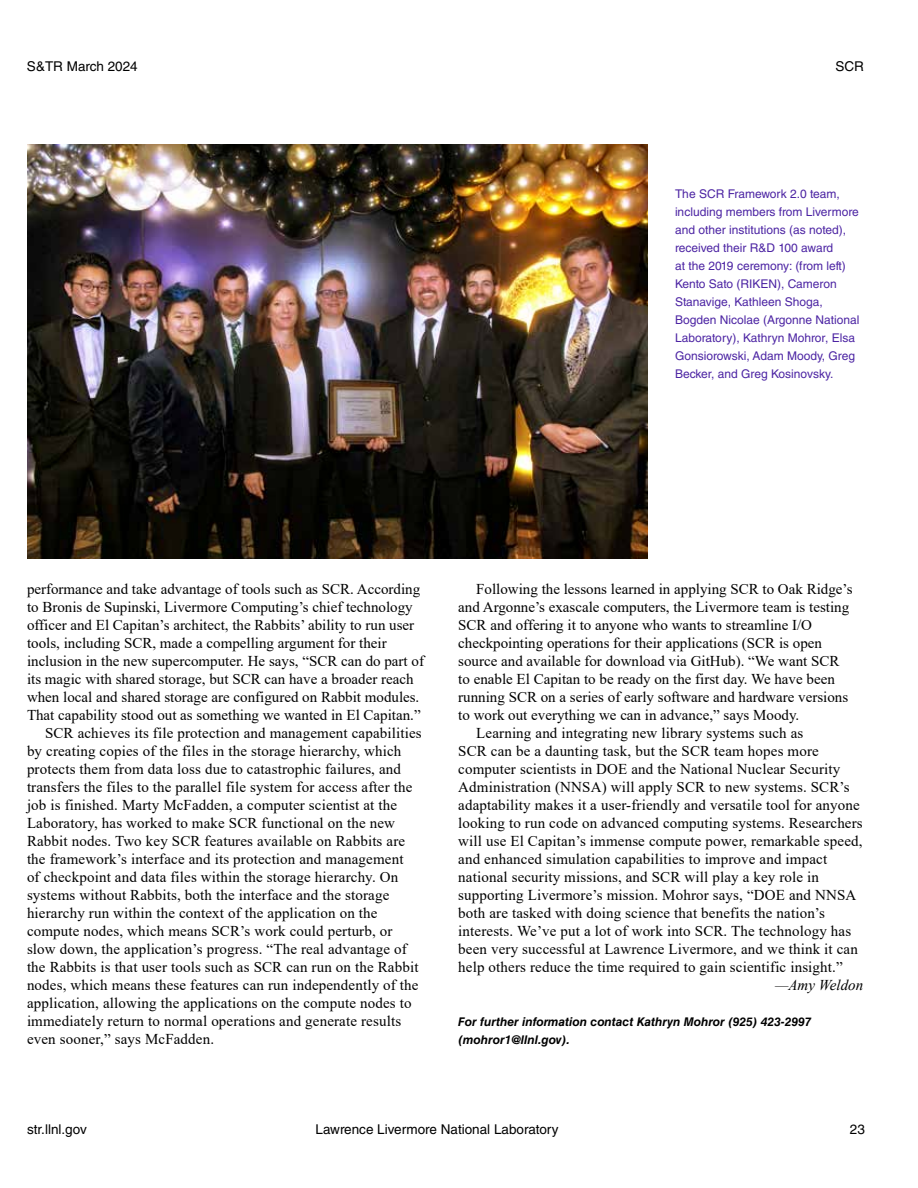
<style>
.page{position:relative;width:918px;height:1188px;background:#fff}
.page>*{position:absolute;margin:0;border:0;box-sizing:border-box;transform-origin:0 0}
.t1{font:15px "Times New Roman";letter-spacing:.01em;color:#000}
.t2{font:italic 15px "Times New Roman";color:#000}
.t3{font:13.5px "Helvetica LT Std";color:#000}
.t4{font:12px/18px "Helvetica LT Std";color:#4c24a3}
.t5{font:italic 700 12px/18px "Helvetica LT Std";color:#000}
</style>
<div class="page">
<img style="left:27px;top:144px;width:621px;height:415px">
<p class="t3" style="left:27px;top:59px;width:112px">S&amp;TR March 2024</p>
<p class="t3" style="left:836px;top:59px;width:30px">SCR</p>
<p class="t4" style="left:675px;top:185px;width:186px">The SCR Framework 2.0 team, including members from Livermore and other institutions (as noted), received their R&amp;D 100 award<br>at the 2019 ceremony: (from left)<br>Kento Sato (RIKEN), Cameron<br>Stanavige, Kathleen Shoga,<br>Bogden Nicolae (Argonne National<br>Laboratory), Kathryn Mohror, Elsa<br>Gonsiorowski, Adam Moody, Greg<br>Becker, and Greg Kosinovsky.</p>
<p class="t1" style="left:27px;top:578px;width:395px">performance and take advantage of tools such as SCR. According</p>
<p class="t1" style="left:27px;top:596px;width:387px">to Bronis de Supinski, Livermore Computing’s chief technology</p>
<p class="t1" style="left:27px;top:614px;width:389px">officer and El Capitan’s architect, the Rabbits’ ability to run user</p>
<p class="t1" style="left:27px;top:632px;width:361px">tools, including SCR, made a compelling argument for their</p>
<p class="t1" style="left:27px;top:650px;width:399px">inclusion in the new supercomputer. He says, “SCR can do part of</p>
<p class="t1" style="left:27px;top:668px;width:388px">its magic with shared storage, but SCR can have a broader reach</p>
<p class="t1" style="left:27px;top:686px;width:394px">when local and shared storage are configured on Rabbit modules.</p>
<p class="t1" style="left:27px;top:704px;width:395px">That capability stood out as something we wanted in El Capitan.”</p>
<p class="t1" style="left:45px;top:722px;width:378px">SCR achieves its file protection and management capabilities</p>
<p class="t1" style="left:27px;top:740px;width:376px">by creating copies of the files in the storage hierarchy, which</p>
<p class="t1" style="left:27px;top:758px;width:376px">protects them from data loss due to catastrophic failures, and</p>
<p class="t1" style="left:27px;top:776px;width:387px">transfers the files to the parallel file system for access after the</p>
<p class="t1" style="left:27px;top:794px;width:372px">job is finished. Marty McFadden, a computer scientist at the</p>
<p class="t1" style="left:27px;top:812px;width:370px">Laboratory, has worked to make SCR functional on the new</p>
<p class="t1" style="left:27px;top:830px;width:380px">Rabbit nodes. Two key SCR features available on Rabbits are</p>
<p class="t1" style="left:27px;top:848px;width:378px">the framework’s interface and its protection and management</p>
<p class="t1" style="left:27px;top:866px;width:373px">of checkpoint and data files within the storage hierarchy. On</p>
<p class="t1" style="left:27px;top:884px;width:364px">systems without Rabbits, both the interface and the storage</p>
<p class="t1" style="left:27px;top:902px;width:352px">hierarchy run within the context of the application on the</p>
<p class="t1" style="left:27px;top:920px;width:367px">compute nodes, which means SCR’s work could perturb, or</p>
<p class="t1" style="left:27px;top:938px;width:381px">slow down, the application’s progress. “The real advantage of</p>
<p class="t1" style="left:27px;top:956px;width:393px">the Rabbits is that user tools such as SCR can run on the Rabbit</p>
<p class="t1" style="left:27px;top:974px;width:393px">nodes, which means these features can run independently of the</p>
<p class="t1" style="left:27px;top:992px;width:386px">application, allowing the applications on the compute nodes to</p>
<p class="t1" style="left:27px;top:1010px;width:376px">immediately return to normal operations and generate results</p>
<p class="t1" style="left:27px;top:1028px;width:189px">even sooner,” says McFadden.</p>
<p class="t1" style="left:476px;top:578px;width:378px">Following the lessons learned in applying SCR to Oak Ridge’s</p>
<p class="t1" style="left:458px;top:596px;width:392px">and Argonne’s exascale computers, the Livermore team is testing</p>
<p class="t1" style="left:458px;top:614px;width:355px">SCR and offering it to anyone who wants to streamline I/O</p>
<p class="t1" style="left:458px;top:632px;width:365px">checkpointing operations for their applications (SCR is open</p>
<p class="t1" style="left:458px;top:650px;width:383px">source and available for download via GitHub). “We want SCR</p>
<p class="t1" style="left:458px;top:668px;width:378px">to enable El Capitan to be ready on the first day. We have been</p>
<p class="t1" style="left:458px;top:686px;width:391px">running SCR on a series of early software and hardware versions</p>
<p class="t1" style="left:458px;top:704px;width:343px">to work out everything we can in advance,” says Moody.</p>
<p class="t1" style="left:476px;top:722px;width:329px">Learning and integrating new library systems such as</p>
<p class="t1" style="left:458px;top:740px;width:362px">SCR can be a daunting task, but the SCR team hopes more</p>
<p class="t1" style="left:458px;top:758px;width:384px">computer scientists in DOE and the National Nuclear Security</p>
<p class="t1" style="left:458px;top:776px;width:393px">Administration (NNSA) will apply SCR to new systems. SCR’s</p>
<p class="t1" style="left:458px;top:794px;width:403px">adaptability makes it a user-friendly and versatile tool for anyone</p>
<p class="t1" style="left:458px;top:812px;width:406px">looking to run code on advanced computing systems. Researchers</p>
<p class="t1" style="left:458px;top:830px;width:406px">will use El Capitan’s immense compute power, remarkable speed,</p>
<p class="t1" style="left:458px;top:848px;width:370px">and enhanced simulation capabilities to improve and impact</p>
<p class="t1" style="left:458px;top:866px;width:362px">national security missions, and SCR will play a key role in</p>
<p class="t1" style="left:458px;top:884px;width:400px">supporting Livermore’s mission. Mohror says, “DOE and NNSA</p>
<p class="t1" style="left:458px;top:902px;width:368px">both are tasked with doing science that benefits the nation’s</p>
<p class="t1" style="left:458px;top:920px;width:394px">interests. We’ve put a lot of work into SCR. The technology has</p>
<p class="t1" style="left:458px;top:938px;width:401px">been very successful at Lawrence Livermore, and we think it can</p>
<p class="t1" style="left:458px;top:956px;width:386px">help others reduce the time required to gain scientific insight.”</p>
<p class="t2" style="left:775px;top:975px;width:90px">—Amy Weldon</p>
<p class="t5" style="left:458px;top:1013px;width:355px">For further information contact Kathryn Mohror (925) 423-2997 (mohror1@llnl.gov).</p>
<p class="t3" style="left:27px;top:1121px;width:61px">str.llnl.gov</p>
<p class="t3" style="left:316px;top:1121px;width:245px">Lawrence Livermore National Laboratory</p>
<p class="t3" style="left:850px;top:1121px;width:17px">23</p>
</div>
